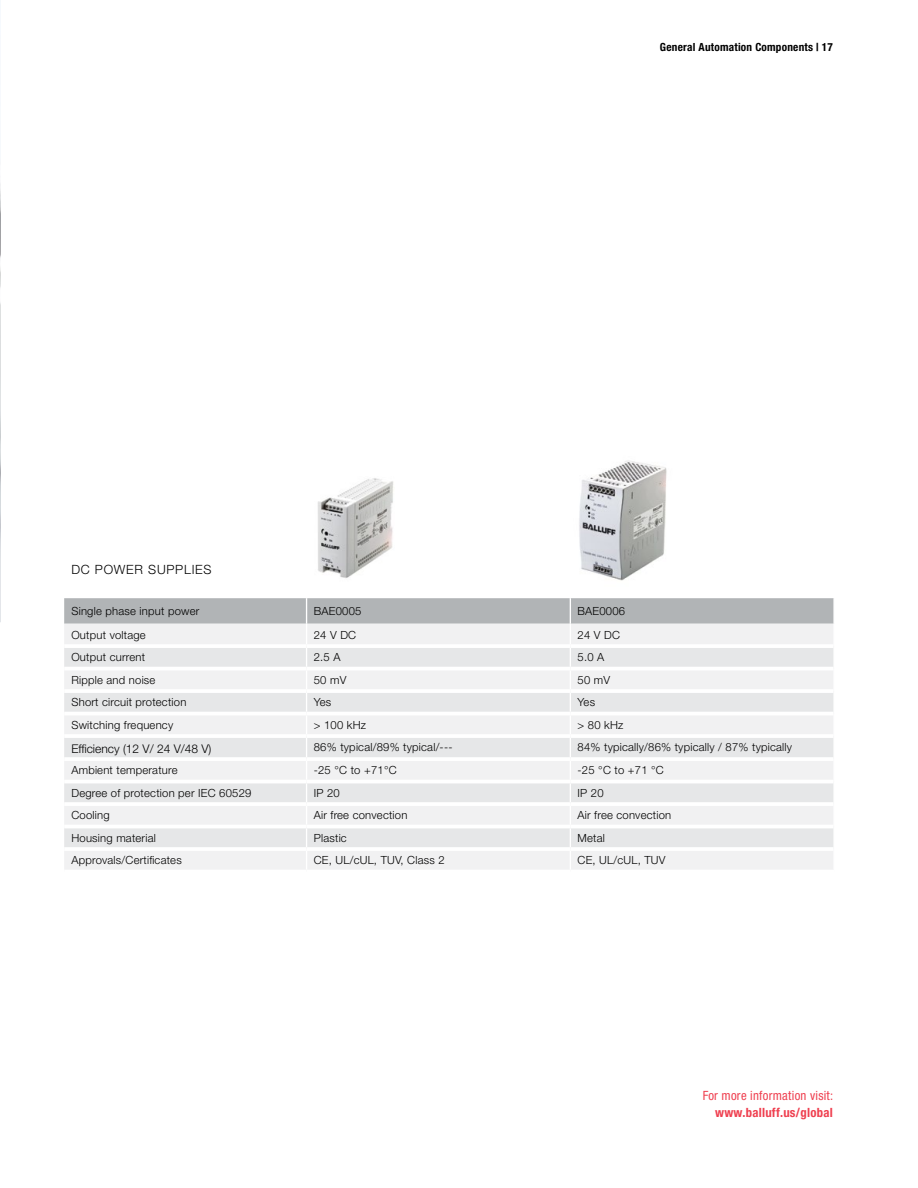
<style>
.page{position:relative;width:918px;height:1188px;background:#fff}
.page>*{position:absolute;margin:0;border:0;box-sizing:border-box;transform-origin:0 0}
.Website-Verweis_H67{font:condensed 12.75px/16.5px "Helvetica Neue LT Pro";letter-spacing:.02em;color:#ef4050;text-align:right}
.TABEL_light_8_5_11_v{font:300 12.75px "Helvetica Neue LT Pro";letter-spacing:.06em;color:#000}
.Table_H45_8_11pt{font:300 12px "Helvetica Neue LT Pro";color:#000}
.Table_H45_7_5_9pt{font:300 11.25px "Helvetica Neue LT Pro";letter-spacing:.02em;color:#000}
.t1{font:700 condensed 11.25px "Helvetica Neue LT Pro";letter-spacing:.02em;color:#000}
.s1{font-weight:700}
</style>
<div class="page">
<img style="left:0;top:183px;width:1px;height:351px">
<svg style="left:0;top:534px;width:1px;height:88px"></svg>
<img style="left:318px;top:478px;width:76px;height:100px">
<img style="left:579px;top:460px;width:88px;height:121px">
<svg style="left:64px;top:598px;width:770px;height:271px"></svg>
<hr style="left:833px;top:849px;width:2px;height:21px;background:#fff">
<hr style="left:64px;top:667px;width:243px;height:3px;background:#fff">
<hr style="left:307px;top:667px;width:263px;height:3px;background:#fff">
<hr style="left:570px;top:667px;width:263px;height:3px;background:#fff">
<hr style="left:64px;top:689px;width:243px;height:4px;background:#fff">
<hr style="left:307px;top:689px;width:263px;height:4px;background:#fff">
<hr style="left:570px;top:689px;width:263px;height:4px;background:#fff">
<hr style="left:64px;top:712px;width:243px;height:3px;background:#fff">
<hr style="left:307px;top:712px;width:263px;height:3px;background:#fff">
<hr style="left:570px;top:712px;width:263px;height:3px;background:#fff">
<hr style="left:64px;top:734px;width:243px;height:4px;background:#fff">
<hr style="left:307px;top:734px;width:263px;height:4px;background:#fff">
<hr style="left:570px;top:734px;width:263px;height:4px;background:#fff">
<hr style="left:64px;top:757px;width:243px;height:4px;background:#fff">
<hr style="left:307px;top:757px;width:263px;height:4px;background:#fff">
<hr style="left:570px;top:757px;width:263px;height:4px;background:#fff">
<hr style="left:64px;top:780px;width:243px;height:3px;background:#fff">
<hr style="left:307px;top:780px;width:263px;height:3px;background:#fff">
<hr style="left:570px;top:780px;width:263px;height:3px;background:#fff">
<hr style="left:64px;top:802px;width:243px;height:4px;background:#fff">
<hr style="left:307px;top:802px;width:263px;height:4px;background:#fff">
<hr style="left:570px;top:802px;width:263px;height:4px;background:#fff">
<hr style="left:64px;top:825px;width:243px;height:3px;background:#fff">
<hr style="left:307px;top:825px;width:263px;height:3px;background:#fff">
<hr style="left:570px;top:825px;width:263px;height:3px;background:#fff">
<hr style="left:64px;top:847px;width:243px;height:4px;background:#fff">
<hr style="left:307px;top:847px;width:263px;height:4px;background:#fff">
<hr style="left:570px;top:847px;width:263px;height:4px;background:#fff">
<hr style="left:64px;top:644px;width:243px;height:4px;background:#fff">
<hr style="left:307px;top:644px;width:263px;height:4px;background:#fff">
<hr style="left:570px;top:644px;width:263px;height:4px;background:#fff">
<p class="t1" style="left:660px;top:40px;width:175px">General Automation Components | 17</p>
<p class="TABEL_light_8_5_11_v" style="left:71px;top:562px;width:142px">DC POWER SUPPLIES</p>
<p class="Table_H45_7_5_9pt" style="left:71px;top:604px;width:129px">Single phase input power</p>
<p class="Table_H45_7_5_9pt" style="left:314px;top:604px;width:49px">BAE0005</p>
<p class="Table_H45_7_5_9pt" style="left:578px;top:604px;width:49px">BAE0006</p>
<p class="Table_H45_7_5_9pt" style="left:71px;top:628px;width:76px">Output voltage</p>
<p class="Table_H45_7_5_9pt" style="left:314px;top:628px;width:44px">24 V DC</p>
<p class="Table_H45_7_5_9pt" style="left:578px;top:628px;width:44px">24 V DC</p>
<p class="Table_H45_7_5_9pt" style="left:71px;top:650px;width:75px">Output current</p>
<p class="Table_H45_7_5_9pt" style="left:314px;top:650px;width:28px">2.5 A</p>
<p class="Table_H45_7_5_9pt" style="left:578px;top:650px;width:28px">5.0 A</p>
<p class="Table_H45_7_5_9pt" style="left:71px;top:673px;width:86px">Ripple and noise</p>
<p class="Table_H45_7_5_9pt" style="left:314px;top:673px;width:34px">50 mV</p>
<p class="Table_H45_7_5_9pt" style="left:578px;top:673px;width:34px">50 mV</p>
<p class="Table_H45_7_5_9pt" style="left:71px;top:695px;width:117px">Short circuit protection</p>
<p class="Table_H45_7_5_9pt" style="left:314px;top:695px;width:19px">Yes</p>
<p class="Table_H45_7_5_9pt" style="left:578px;top:695px;width:19px">Yes</p>
<p class="Table_H45_7_5_9pt" style="left:71px;top:718px;width:103px">Switching frequency</p>
<p class="Table_H45_7_5_9pt" style="left:314px;top:718px;width:54px">&gt; 100 kHz</p>
<p class="Table_H45_7_5_9pt" style="left:578px;top:718px;width:47px">&gt; 80 kHz</p>
<p class="Table_H45_8_11pt" style="left:71px;top:742px;width:142px">Efficiency (12 V/ 24 V/48 V)</p>
<p class="Table_H45_7_5_9pt" style="left:314px;top:740px;width:140px">86% typical/89% typical/---</p>
<p class="Table_H45_7_5_9pt" style="left:578px;top:740px;width:216px">84% typically/86% typically / 87% typically</p>
<p class="Table_H45_7_5_9pt" style="left:71px;top:763px;width:108px">Ambient temperature</p>
<p class="Table_H45_7_5_9pt" style="left:314px;top:763px;width:84px">-25 °C to +71°C</p>
<p class="Table_H45_7_5_9pt" style="left:578px;top:763px;width:88px">-25 °C to +71 °C</p>
<p class="Table_H45_7_5_9pt" style="left:71px;top:786px;width:182px">Degree of protection per IEC 60529</p>
<p class="Table_H45_7_5_9pt" style="left:314px;top:786px;width:28px">IP 20</p>
<p class="Table_H45_7_5_9pt" style="left:578px;top:786px;width:28px">IP 20</p>
<p class="Table_H45_7_5_9pt" style="left:71px;top:808px;width:40px">Cooling</p>
<p class="Table_H45_7_5_9pt" style="left:314px;top:808px;width:95px">Air free convection</p>
<p class="Table_H45_7_5_9pt" style="left:578px;top:808px;width:95px">Air free convection</p>
<p class="Table_H45_7_5_9pt" style="left:71px;top:831px;width:86px">Housing material</p>
<p class="Table_H45_7_5_9pt" style="left:314px;top:831px;width:35px">Plastic</p>
<p class="Table_H45_7_5_9pt" style="left:578px;top:831px;width:29px">Metal</p>
<p class="Table_H45_7_5_9pt" style="left:71px;top:853px;width:112px">Approvals/Certificates</p>
<p class="Table_H45_7_5_9pt" style="left:314px;top:853px;width:132px">CE, UL/cUL, TUV, Class 2</p>
<p class="Table_H45_7_5_9pt" style="left:578px;top:853px;width:89px">CE, UL/cUL, TUV</p>
<p class="Website-Verweis_H67" style="left:703px;top:1087px;width:132px">For more information visit: <span class="s1">www.balluff.us/global</span></p>
</div>
